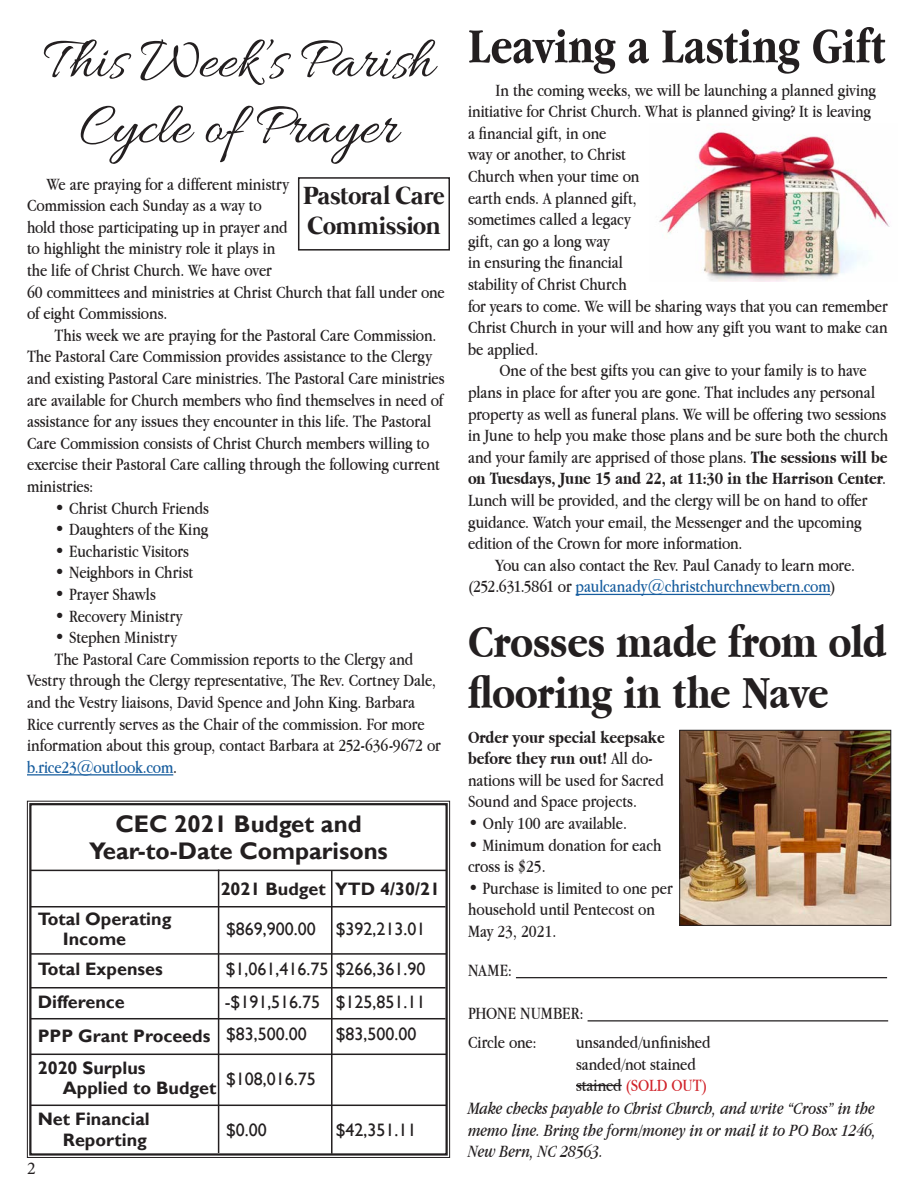
<style>
.page{position:relative;width:918px;height:1188px;background:#fff}
.page>*{position:absolute;margin:0;border:0;box-sizing:border-box;transform-origin:0 0}
.t1{font:60px/66px "Allura";color:#231f20;text-align:center}
.t2{font:700 51px "Apple Garamond";letter-spacing:.005em;color:#231f20}
.t3{font:700 48px "Apple Garamond";letter-spacing:-.005em;color:#231f20}
.t4{font:700 25.5px "Mermaid";letter-spacing:-.01em;color:#231f20}
.t5{font:700 24px "Gill Sans";color:#231f20}
.t6{font:18px/21.6px "Apple Garamond";color:#231f20}
.t7{font:700 18px "Gill Sans";color:#231f20}
.t8{font:italic 18px/21.6px "Apple Garamond";color:#231f20;text-align:justify}
.t9{font:18px "Gill Sans";color:#231f20}
.t10{font:18px "Apple Garamond";letter-spacing:-.005em;color:#d1232a}
.t11{font:18px "Minion Pro";color:#231f20}
.s1{color:#175d9e}
.s2{font-weight:700}
.s3{color:#231f20}
</style>
<div class="page">
<img style="left:682px;top:732px;width:207px;height:192px">
<div style="left:680px;top:730px;width:211px;height:196px;border:1px solid #231f20"></div>
<hr style="left:516px;top:977px;width:371px;height:1px;background:#231f20">
<hr style="left:588px;top:1020px;width:300px;height:1px;background:#231f20">
<hr style="left:576px;top:1085px;width:46px;height:1px;background:#231f20">
<hr style="left:576px;top:594px;width:254px;height:1px;background:#175d9e">
<img style="left:659px;top:131px;width:231px;height:151px">
<hr style="left:27px;top:774px;width:146px;height:1px;background:#175d9e">
<div style="left:298px;top:177px;width:152px;height:74px;border:2px solid #231f20"></div>
<svg style="left:27px;top:800px;width:423px;height:358px"></svg>
<div style="left:29px;top:803px;width:419px;height:353px;border:2px solid #231f20"></div>
<hr style="left:30px;top:906px;width:415px;height:2px;background:#231f20">
<hr style="left:31px;top:953px;width:415px;height:2px;background:#231f20">
<hr style="left:30px;top:987px;width:415px;height:1px;background:#231f20">
<hr style="left:30px;top:1018px;width:415px;height:1px;background:#231f20">
<hr style="left:31px;top:1054px;width:415px;height:1px;background:#231f20">
<hr style="left:31px;top:1105px;width:415px;height:1px;background:#231f20">
<hr style="left:218px;top:870px;width:1px;height:283px;background:#231f20">
<hr style="left:331px;top:870px;width:2px;height:284px;background:#231f20">
<hr style="left:31px;top:870px;width:415px;height:1px;background:#231f20">
<p class="t1" style="left:43px;top:31px;width:392px">This Week’s Parish<br>Cycle of Prayer</p>
<p class="t4" style="left:303px;top:181px;width:143px">Pastoral Care</p>
<p class="t4" style="left:308px;top:211px;width:134px">Commission</p>
<p class="t6" style="left:27px;top:173px;width:419px;text-indent:20px">We are praying for a different ministry<br>Commission each Sunday as a way to<br>hold those participating up in prayer and<br>to highlight the ministry role it plays in<br>the life of Christ Church. We have over<br>60 committees and ministries at Christ Church that fall under one of eight Commissions.</p>
<p class="t6" style="left:27px;top:324px;width:419px;text-indent:28px">This week we are praying for the Pastoral Care Commission.<br>The Pastoral Care Commission provides assistance to the Clergy and existing Pastoral Care ministries. The Pastoral Care ministries are available for Church members who find themselves in need of assistance for any issues they encounter in this life. The Pastoral Care Commission consists of Christ Church members willing to exercise their Pastoral Care calling through the following current ministries:</p>
<p class="t6" style="left:55px;top:497px;width:156px">• Christ Church Friends</p>
<p class="t6" style="left:55px;top:518px;width:155px">• Daughters of the King</p>
<p class="t6" style="left:55px;top:540px;width:136px">• Eucharistic Visitors</p>
<p class="t6" style="left:55px;top:562px;width:140px">• Neighbors in Christ</p>
<p class="t6" style="left:55px;top:583px;width:103px">• Prayer Shawls</p>
<p class="t6" style="left:55px;top:605px;width:130px">• Recovery Ministry</p>
<p class="t6" style="left:55px;top:626px;width:124px">• Stephen Ministry</p>
<p class="t6" style="left:27px;top:648px;width:415px;text-indent:28px">The Pastoral Care Commission reports to the Clergy and Vestry through the Clergy representative, The Rev. Cortney Dale, and the Vestry liaisons, David Spence and John King. Barbara Rice currently serves as the Chair of the commission. For more information about this group, contact Barbara at 252-636-9672 or <span class="s1">b.rice23@outlook.com</span>.</p>
<p class="t5" style="left:115px;top:809px;width:248px">CEC 2021 Budget and</p>
<p class="t5" style="left:89px;top:836px;width:300px">Year-to-Date Comparisons</p>
<p class="t7" style="left:221px;top:878px;width:107px">2021 Budget</p>
<p class="t7" style="left:335px;top:878px;width:106px">YTD 4/30/21</p>
<p class="t9" style="left:226px;top:918px;width:91px">$869,900.00</p>
<p class="t9" style="left:336px;top:918px;width:91px">$392,213.01</p>
<p class="t9" style="left:226px;top:959px;width:201px">$1,061,416.75 $266,361.90</p>
<p class="t9" style="left:225px;top:992px;width:97px">-$191,516.75</p>
<p class="t9" style="left:336px;top:992px;width:91px">$125,851.11</p>
<p class="t9" style="left:226px;top:1023px;width:82px">$83,500.00</p>
<p class="t9" style="left:336px;top:1023px;width:82px">$83,500.00</p>
<p class="t9" style="left:226px;top:1069px;width:91px">$108,016.75</p>
<p class="t9" style="left:226px;top:1119px;width:42px">$0.00</p>
<p class="t9" style="left:336px;top:1119px;width:82px">$42,351.11</p>
<p class="t7" style="left:38px;top:908px;width:135px">Total Operating</p>
<p class="t7" style="left:63px;top:928px;width:65px">Income</p>
<p class="t7" style="left:38px;top:958px;width:127px">Total Expenses</p>
<p class="t7" style="left:38px;top:991px;width:89px">Difference</p>
<p class="t7" style="left:38px;top:1026px;width:174px">PPP Grant Proceeds</p>
<p class="t7" style="left:38px;top:1057px;width:109px">2020 Surplus</p>
<p class="t7" style="left:63px;top:1077px;width:155px">Applied to Budget</p>
<p class="t7" style="left:38px;top:1109px;width:114px">Net Financial</p>
<p class="t7" style="left:63px;top:1129px;width:86px">Reporting</p>
<p class="t11" style="left:27px;top:1156px;width:10px">2</p>
<p class="t2" style="left:468px;top:18px;width:419px">Leaving a Lasting Gift</p>
<p class="t6" style="left:468px;top:79px;width:421px;text-indent:28px">In the coming weeks, we will be launching a planned giving initiative for Christ Church. What is planned giving? It is leaving<br>a financial gift, in one<br>way or another, to Christ<br>Church when your time on<br>earth ends. A planned gift,<br>sometimes called a legacy<br>gift, can go a long way<br>in ensuring the financial<br>stability of Christ Church<br>for years to come. We will be sharing ways that you can remember Christ Church in your will and how any gift you want to make can be applied.</p>
<p class="t6" style="left:468px;top:360px;width:422px;text-indent:32px">One of the best gifts you can give to your family is to have plans in place for after you are gone. That includes any personal property as well as funeral plans. We will be offering two sessions in June to help you make those plans and be sure both the church and your family are apprised of those plans. <span class="s2">The sessions will be on Tuesdays, June 15 and 22, at 11:30 in the Harrison Center</span>.<br>Lunch will be provided, and the clergy will be on hand to offer guidance. Watch your email, the Messenger and the upcoming edition of the Crown for more information.</p>
<p class="t6" style="left:468px;top:554px;width:388px;text-indent:28px">You can also contact the Rev. Paul Canady to learn more. (252.631.5861 or <span class="s1">paulcanady@christchurchnewbern.com</span>)</p>
<p class="t3" style="left:468px;top:614px;width:420px">Crosses made from old</p>
<p class="t3" style="left:468px;top:666px;width:362px">flooring in the Nave</p>
<p class="t6" style="left:468px;top:726px;width:198px"><span class="s2">Order your special keepsake before they run out!</span> All do&shy;nations will be used for Sacred<br>Sound and Space projects.</p>
<p class="t6" style="left:468px;top:812px;width:161px"><span class="s2">•</span> Only 100 are available.</p>
<p class="t6" style="left:468px;top:834px;width:195px">• Minimum donation for each cross is $25.</p>
<p class="t6" style="left:468px;top:877px;width:206px">• Purchase is limited to one per household until Pentecost on<br>May 23, 2021.</p>
<p class="t6" style="left:468px;top:959px;width:46px">NAME:</p>
<p class="t6" style="left:468px;top:1002px;width:117px">PHONE NUMBER:</p>
<p class="t6" style="left:468px;top:1031px;width:70px">Circle one:</p>
<p class="t6" style="left:576px;top:1031px;width:136px">unsanded/unfinished</p>
<p class="t6" style="left:576px;top:1053px;width:121px">sanded/not stained</p>
<p class="t10" style="left:576px;top:1075px;width:133px"><span class="s3">stained</span> (SOLD OUT)</p>
<p class="t8" style="left:468px;top:1097px;width:410px">Make checks payable to Christ Church, and write “Cross” in the memo line. Bring the form/money in or mail it to PO Box 1246, New Bern, NC 28563.</p>
</div>
